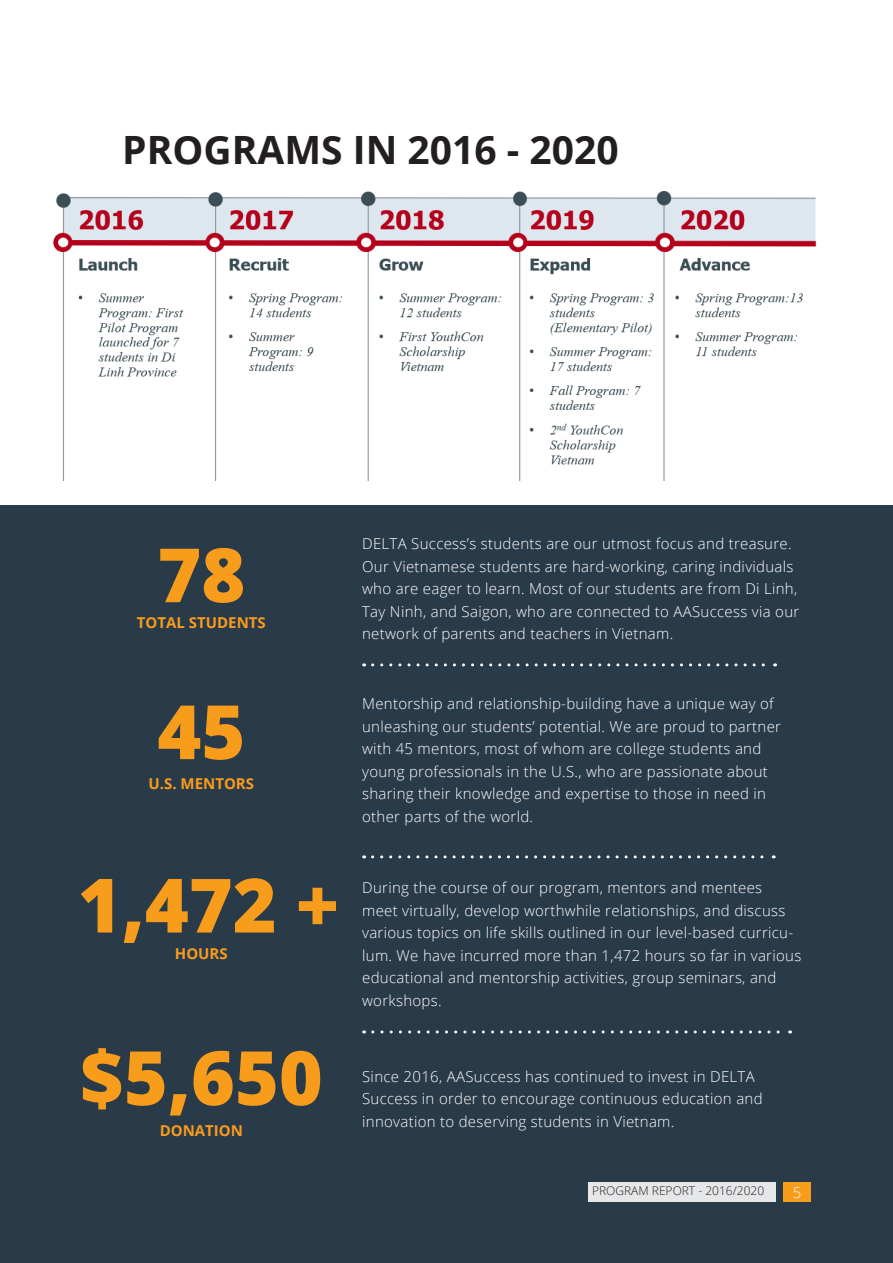
<style>
.page{position:relative;width:893px;height:1263px;background:#fff}
.page>*{position:absolute;margin:0;border:0;box-sizing:border-box;transform-origin:0 0}
.t1{font:800 75px "Open Sans";color:#f89c1c}
.t2{font:700 39px "Open Sans";color:#231f20}
.Small_text{font:300 15px/22.5px "Open Sans";letter-spacing:.02em;color:#fff}
.Subtitle02{font:700 15px "Open Sans";color:#f89c1c}
.t3{font:300 12px "Open Sans";color:#231f20}
</style>
<div class="page">
<div style="left:0;top:505px;width:893px;height:758px;background:#293a49"></div>
<svg style="left:373px;top:663px;width:403px;height:3px"></svg>
<svg style="left:373px;top:1030px;width:418px;height:3px"></svg>
<svg style="left:373px;top:855px;width:401px;height:3px"></svg>
<img style="left:53px;top:191px;width:764px;height:289px">
<div style="left:783px;top:1182px;width:28px;height:20px;background:#f89c1c"></div>
<div style="left:589px;top:1182px;width:187px;height:20px;background:#e6e7e9"></div>
<p class="t2" style="left:122px;top:122px;width:498px">PROGRAMS IN 2016 - 2020</p>
<p class="t1" style="left:157px;top:518px;width:89px">78</p>
<p class="Subtitle02" style="left:137px;top:612px;width:130px">TOTAL STUDENTS</p>
<p class="t1" style="left:157px;top:675px;width:89px">45</p>
<p class="Subtitle02" style="left:149px;top:773px;width:107px">U.S. MENTORS</p>
<p class="t1" style="left:78px;top:848px;width:262px">1,472 +</p>
<p class="Subtitle02" style="left:175px;top:943px;width:54px">HOURS</p>
<p class="t1" style="left:80px;top:1021px;width:244px">$5,650</p>
<p class="Subtitle02" style="left:160px;top:1119px;width:85px">DONATION</p>
<p class="Small_text" style="left:362px;top:532px;width:439px">DELTA Success’s students are our utmost focus and treasure.<br>Our Vietnamese students are hard-working, caring individuals who are eager to learn. Most of our students are from Di Linh, Tay Ninh, and Saigon, who are connected to AASuccess via our network of parents and teachers in Vietnam.</p>
<p class="Small_text" style="left:362px;top:692px;width:420px">Mentorship and relationship-building have a unique way of unleashing our students’ potential. We are proud to partner with 45 mentors, most of whom are college students and young professionals in the U.S., who are passionate about sharing their knowledge and expertise to those in need in other parts of the world.</p>
<p class="Small_text" style="left:362px;top:876px;width:441px">During the course of our program, mentors and mentees meet virtually, develop worthwhile relationships, and discuss various topics on life skills outlined in our level-based curricu&shy;lum. We have incurred more than 1,472 hours so far in various educational and mentorship activities, group seminars, and workshops.</p>
<p class="Small_text" style="left:362px;top:1064px;width:402px">Since 2016, AASuccess has continued to invest in DELTA<br>Success in order to encourage continuous education and innovation to deserving students in Vietnam.</p>
<p class="t3" style="left:592px;top:1183px;width:174px">PROGRAM REPORT - 2016/2020</p>
<p class="Small_text" style="left:793px;top:1180px;width:10px">5</p>
</div>
